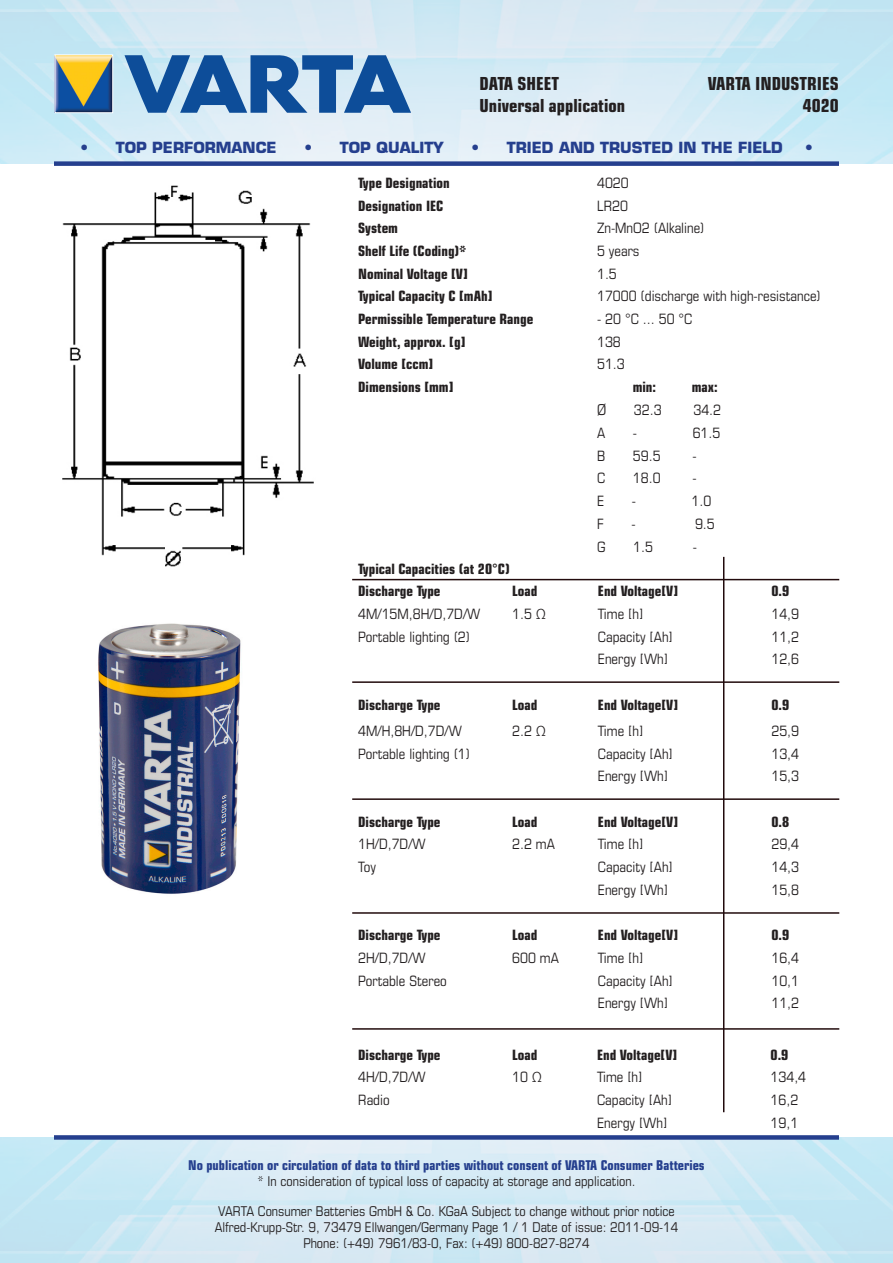
<style>
.page{position:relative;width:893px;height:1263px;background:#fff}
.page>*{position:absolute;margin:0;border:0;box-sizing:border-box;transform-origin:0 0}
.t1{font:700 condensed 18px/21.6px "Eurostile LT Std";color:#231f20;text-align:right}
.t2{font:700 15px "Eurostile LT Std";color:#253f8e}
.t3{font:condensed 15px "Eurostile LT Std";color:#231f20}
.t4{font:condensed 14.25px "Eurostile LT Std";color:#231f20}
.t5{font:700 condensed 14.25px "Eurostile LT Std";color:#231f20}
.t6{font:condensed 13.5px "Eurostile LT Std";color:#231f20}
.t7{font:700 condensed 13.5px "Eurostile LT Std";color:#253f8e}
</style>
<div class="page">
<img style="left:0;top:0;width:893px;height:164px">
<img style="left:0;top:1137px;width:893px;height:126px">
<svg style="left:125px;top:55px;width:286px;height:58px;background:#5f8ebf"></svg>
<img style="left:57px;top:57px;width:54px;height:54px">
<div style="left:55px;top:55px;width:58px;height:58px;border:1px solid #fff"></div>
<div style="left:54px;top:161px;width:785px;height:5px;background:#253f8e"></div>
<div style="left:54px;top:1135px;width:785px;height:5px;background:#253f8e"></div>
<img style="left:98px;top:623px;width:143px;height:271px">
<img style="left:62px;top:185px;width:252px;height:382px">
<hr style="left:352px;top:579px;width:487px;height:1px;background:#220b0d">
<hr style="left:723px;top:557px;width:1px;height:555px;background:#210b0d">
<hr style="left:352px;top:681px;width:487px;height:2px;background:#220b0d">
<hr style="left:352px;top:798px;width:487px;height:2px;background:#220b0d">
<hr style="left:352px;top:912px;width:487px;height:2px;background:#220b0d">
<hr style="left:352px;top:1028px;width:487px;height:2px;background:#220b0d">
<p class="t1" style="left:480px;top:73px;width:81px">DATA SHEET</p>
<p class="t1" style="left:480px;top:94px;width:147px">Universal application</p>
<p class="t1" style="left:708px;top:73px;width:133px">VARTA INDUSTRIES<br>4020</p>
<p class="t2" style="left:80px;top:138px;width:199px">• TOP PERFORMANCE</p>
<p class="t2" style="left:304px;top:138px;width:142px">• TOP QUALITY</p>
<p class="t2" style="left:471px;top:138px;width:313px">• TRIED AND TRUSTED IN THE FIELD</p>
<p class="t2" style="left:804px;top:138px;width:10px">•</p>
<p class="t5" style="left:358px;top:174px;width:93px">Type Designation</p>
<p class="t4" style="left:597px;top:174px;width:33px">4020</p>
<p class="t5" style="left:358px;top:197px;width:87px">Designation IEC</p>
<p class="t4" style="left:597px;top:197px;width:32px">LR20</p>
<p class="t5" style="left:358px;top:220px;width:41px">System</p>
<p class="t4" style="left:597px;top:220px;width:109px">Zn-MnO2 (Alkaline)</p>
<p class="t5" style="left:358px;top:242px;width:109px">Shelf Life (Coding)*</p>
<p class="t4" style="left:597px;top:242px;width:44px">5 years</p>
<p class="t5" style="left:358px;top:265px;width:111px">Nominal Voltage [V]</p>
<p class="t4" style="left:597px;top:265px;width:21px">1.5</p>
<p class="t5" style="left:358px;top:288px;width:136px">Typical Capacity C [mAh]</p>
<p class="t4" style="left:597px;top:288px;width:225px">17000 (discharge with high-resistance)</p>
<p class="t5" style="left:358px;top:310px;width:177px">Permissible Temperature Range</p>
<p class="t4" style="left:597px;top:310px;width:97px">- 20 °C ... 50 °C</p>
<p class="t5" style="left:358px;top:333px;width:109px">Weight, approx. [g]</p>
<p class="t4" style="left:597px;top:333px;width:25px">138</p>
<p class="t5" style="left:358px;top:356px;width:77px">Volume [ccm]</p>
<p class="t4" style="left:597px;top:356px;width:29px">51.3</p>
<p class="t5" style="left:358px;top:378px;width:97px">Dimensions [mm]</p>
<p class="t5" style="left:633px;top:378px;width:25px">min:</p>
<p class="t5" style="left:692px;top:378px;width:27px">max:</p>
<p class="t3" style="left:597px;top:401px;width:11px">Ø</p>
<p class="t4" style="left:634px;top:402px;width:29px">32.3</p>
<p class="t4" style="left:693px;top:402px;width:29px">34.2</p>
<p class="t4" style="left:597px;top:424px;width:10px">A</p>
<p class="t4" style="left:633px;top:424px;width:6px">-</p>
<p class="t4" style="left:693px;top:424px;width:29px">61.5</p>
<p class="t4" style="left:597px;top:447px;width:10px">B</p>
<p class="t4" style="left:633px;top:447px;width:29px">59.5</p>
<p class="t4" style="left:692px;top:447px;width:6px">-</p>
<p class="t4" style="left:597px;top:470px;width:10px">C</p>
<p class="t4" style="left:633px;top:470px;width:29px">18.0</p>
<p class="t4" style="left:692px;top:470px;width:6px">-</p>
<p class="t4" style="left:597px;top:492px;width:9px">E</p>
<p class="t4" style="left:632px;top:492px;width:6px">-</p>
<p class="t4" style="left:692px;top:492px;width:21px">1.0</p>
<p class="t4" style="left:597px;top:515px;width:8px">F</p>
<p class="t4" style="left:631px;top:515px;width:6px">-</p>
<p class="t4" style="left:695px;top:515px;width:21px">9.5</p>
<p class="t4" style="left:597px;top:538px;width:10px">G</p>
<p class="t4" style="left:633px;top:538px;width:21px">1.5</p>
<p class="t4" style="left:693px;top:538px;width:6px">-</p>
<p class="t5" style="left:358px;top:560px;width:153px">Typical Capacities (at 20°C)</p>
<p class="t5" style="left:358px;top:582px;width:84px">Discharge Type</p>
<p class="t5" style="left:512px;top:582px;width:27px">Load</p>
<p class="t5" style="left:598px;top:582px;width:82px">End Voltage[V]</p>
<p class="t5" style="left:771px;top:582px;width:19px">0.9</p>
<p class="t4" style="left:358px;top:605px;width:124px">4M/15M,8H/D,7D/W</p>
<p class="t4" style="left:512px;top:605px;width:36px">1.5 Ω</p>
<p class="t4" style="left:598px;top:605px;width:47px">Time [h]</p>
<p class="t4" style="left:771px;top:605px;width:29px">14,9</p>
<p class="t4" style="left:358px;top:628px;width:113px">Portable lighting (2)</p>
<p class="t4" style="left:598px;top:628px;width:76px">Capacity [Ah]</p>
<p class="t4" style="left:771px;top:628px;width:29px">11,2</p>
<p class="t4" style="left:598px;top:651px;width:72px">Energy [Wh]</p>
<p class="t4" style="left:771px;top:651px;width:29px">12,6</p>
<p class="t5" style="left:358px;top:696px;width:84px">Discharge Type</p>
<p class="t5" style="left:512px;top:696px;width:27px">Load</p>
<p class="t5" style="left:598px;top:696px;width:82px">End Voltage[V]</p>
<p class="t5" style="left:771px;top:696px;width:19px">0.9</p>
<p class="t4" style="left:358px;top:722px;width:105px">4M/H,8H/D,7D/W</p>
<p class="t4" style="left:512px;top:722px;width:36px">2.2 Ω</p>
<p class="t4" style="left:598px;top:722px;width:47px">Time [h]</p>
<p class="t4" style="left:771px;top:722px;width:29px">25,9</p>
<p class="t4" style="left:358px;top:745px;width:113px">Portable lighting (1)</p>
<p class="t4" style="left:598px;top:745px;width:76px">Capacity [Ah]</p>
<p class="t4" style="left:771px;top:745px;width:29px">13,4</p>
<p class="t4" style="left:598px;top:768px;width:72px">Energy [Wh]</p>
<p class="t4" style="left:771px;top:768px;width:29px">15,3</p>
<p class="t5" style="left:358px;top:813px;width:84px">Discharge Type</p>
<p class="t5" style="left:512px;top:813px;width:27px">Load</p>
<p class="t5" style="left:598px;top:813px;width:82px">End Voltage[V]</p>
<p class="t5" style="left:771px;top:813px;width:19px">0.8</p>
<p class="t4" style="left:358px;top:836px;width:69px">1H/D,7D/W</p>
<p class="t4" style="left:512px;top:836px;width:44px">2.2 mA</p>
<p class="t4" style="left:598px;top:836px;width:47px">Time [h]</p>
<p class="t4" style="left:771px;top:836px;width:29px">29,4</p>
<p class="t4" style="left:358px;top:858px;width:19px">Toy</p>
<p class="t4" style="left:598px;top:858px;width:76px">Capacity [Ah]</p>
<p class="t4" style="left:771px;top:858px;width:29px">14,3</p>
<p class="t4" style="left:598px;top:881px;width:72px">Energy [Wh]</p>
<p class="t4" style="left:771px;top:881px;width:29px">15,8</p>
<p class="t5" style="left:358px;top:926px;width:84px">Discharge Type</p>
<p class="t5" style="left:512px;top:926px;width:27px">Load</p>
<p class="t5" style="left:598px;top:926px;width:82px">End Voltage[V]</p>
<p class="t5" style="left:771px;top:926px;width:19px">0.9</p>
<p class="t4" style="left:358px;top:949px;width:69px">2H/D,7D/W</p>
<p class="t4" style="left:512px;top:949px;width:48px">600 mA</p>
<p class="t4" style="left:598px;top:949px;width:47px">Time [h]</p>
<p class="t4" style="left:771px;top:949px;width:29px">16,4</p>
<p class="t4" style="left:358px;top:972px;width:90px">Portable Stereo</p>
<p class="t4" style="left:598px;top:972px;width:76px">Capacity [Ah]</p>
<p class="t4" style="left:771px;top:972px;width:29px">10,1</p>
<p class="t4" style="left:598px;top:995px;width:72px">Energy [Wh]</p>
<p class="t4" style="left:771px;top:995px;width:29px">11,2</p>
<p class="t5" style="left:358px;top:1046px;width:84px">Discharge Type</p>
<p class="t5" style="left:512px;top:1046px;width:27px">Load</p>
<p class="t5" style="left:597px;top:1046px;width:82px">End Voltage[V]</p>
<p class="t5" style="left:771px;top:1046px;width:19px">0.9</p>
<p class="t4" style="left:358px;top:1069px;width:69px">4H/D,7D/W</p>
<p class="t4" style="left:512px;top:1069px;width:32px">10 Ω</p>
<p class="t4" style="left:597px;top:1069px;width:47px">Time [h]</p>
<p class="t4" style="left:771px;top:1069px;width:37px">134,4</p>
<p class="t4" style="left:358px;top:1091px;width:33px">Radio</p>
<p class="t4" style="left:597px;top:1091px;width:76px">Capacity [Ah]</p>
<p class="t4" style="left:771px;top:1091px;width:29px">16,2</p>
<p class="t4" style="left:597px;top:1114px;width:72px">Energy [Wh]</p>
<p class="t4" style="left:771px;top:1114px;width:29px">19,1</p>
<p class="t7" style="left:188px;top:1156px;width:518px">No publication or circulation of data to third parties without consent of VARTA Consumer Batteries</p>
<p class="t6" style="left:258px;top:1173px;width:379px">* In consideration of typical loss of capacity at storage and application.</p>
<p class="t6" style="left:218px;top:1203px;width:458px">VARTA Consumer Batteries GmbH &amp; Co. KGaA Subject to change without prior notice</p>
<p class="t6" style="left:215px;top:1219px;width:465px">Alfred-Krupp-Str. 9, 73479 Ellwangen/Germany Page 1 / 1 Date of issue: 2011-09-14</p>
<p class="t6" style="left:303px;top:1235px;width:288px">Phone: (+49) 7961/83-0, Fax: (+49) 800-827-8274</p>
</div>
